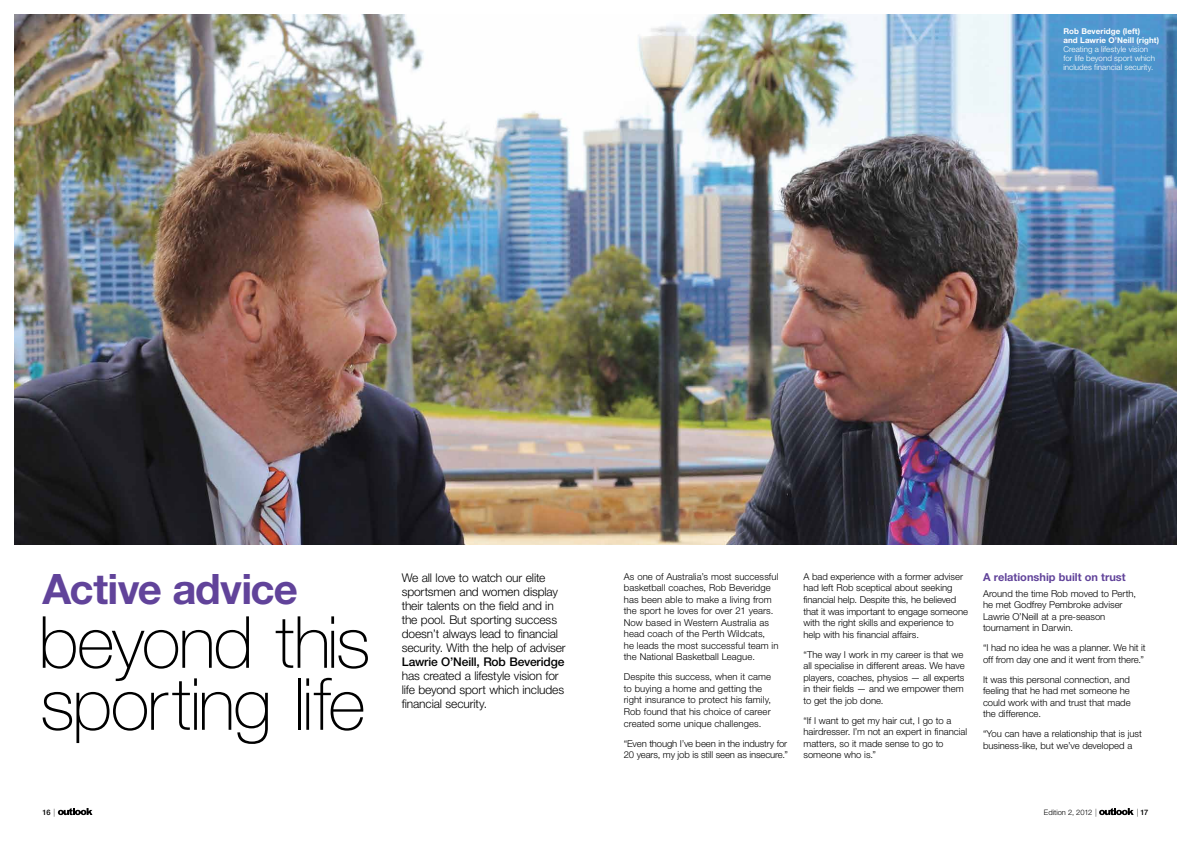
<style>
.page{position:relative;width:1191px;height:842px;background:#fff}
.page>*{position:absolute;margin:0;border:0;box-sizing:border-box;transform-origin:0 0}
.t1{font:100 72px/62px "Helvetica Neue LT Std";letter-spacing:-.03em;color:#000}
.t2{font:700 42px "Helvetica Neue LT Std";letter-spacing:-.015em;color:#61439a}
.t3{font:300 12px/14px "Helvetica Neue LT Std";letter-spacing:-.01em;color:#000}
.t4{font:500 12px "Helvetica Neue LT Std";letter-spacing:-.01em;color:#000}
.t5{font:700 11px "Helvetica Neue LT Std";color:#61439a}
.t6{font:300 9.5px/11.5px "Helvetica Neue LT Std";color:#000}
.t7{font:300 8px/9px "Helvetica Neue LT Std";letter-spacing:.005em;color:#fff}
.t8{font:700 8px/9px "Helvetica Neue LT Std";letter-spacing:.015em;color:#fff}
.t9{font:300 7.5px "Helvetica Neue LT Std";letter-spacing:-.005em;color:#000}
.t10{font:500 7.5px "Helvetica Neue LT Std";color:#000}
.s1{font-weight:100;font-size:8px}
</style>
<div class="page">
<svg style="left:58px;top:808px;width:34px;height:7px"></svg>
<svg style="left:1099px;top:808px;width:34px;height:7px"></svg>
<img style="left:14px;top:14px;width:1162px;height:531px">
<p class="t8" style="left:1063px;top:27px;width:97px">Rob Beveridge (left)<br>and Lawrie O’Neill (right)</p>
<p class="t7" style="left:1063px;top:45px;width:93px">Creating a lifestyle vision for life beyond sport which includes financial security.</p>
<h2 class="t2" style="left:43px;top:563px;width:257px">Active advice</h2>
<h1 class="t1" style="left:38px;top:611px;width:334px">beyond this sporting life</h1>
<p class="t3" style="left:402px;top:570px;width:165px">We all love to watch our elite sportsmen and women display their talents on the field and in the pool. But sporting success doesn’t always lead to financial security. With the help of adviser</p>
<p class="t4" style="left:402px;top:654px;width:164px">Lawrie O’Neill, Rob Beveridge</p>
<p class="t3" style="left:402px;top:668px;width:164px">has created a lifestyle vision for life beyond sport which includes financial security.</p>
<p class="t6" style="left:624px;top:571px;width:156px">As one of Australia’s most successful basketball coaches, Rob Beveridge has been able to make a living from the sport he loves for over 21 years.<br>Now based in Western Australia as head coach of the Perth Wildcats,<br>he leads the most successful team in the National Basketball League.</p>
<p class="t6" style="left:624px;top:671px;width:149px">Despite this success, when it came to buying a home and getting the right insurance to protect his family, Rob found that his choice of career created some unique challenges.</p>
<p class="t6" style="left:624px;top:737px;width:166px">“Even though I’ve been in the industry for<br>20 years, my job is still seen as insecure.”</p>
<p class="t6" style="left:803px;top:571px;width:166px">A bad experience with a former adviser had left Rob sceptical about seeking financial help. Despite this, he believed that it was important to engage someone with the right skills and experience to help with his financial affairs.</p>
<p class="t6" style="left:803px;top:648px;width:163px">“The way I work in my career is that we all specialise in different areas. We have players, coaches, physios — all experts in their fields — and we empower them to get the job done.</p>
<p class="t6" style="left:803px;top:714px;width:165px">“If I want to get my hair cut, I go to a hairdresser. I’m not an expert in financial matters, so it made sense to go to someone who is.”</p>
<p class="t5" style="left:983px;top:570px;width:144px">A relationship built on trust</p>
<p class="t6" style="left:983px;top:587px;width:154px">Around the time Rob moved to Perth, he met Godfrey Pembroke adviser<br>Lawrie O’Neill at a pre-season tournament in Darwin.</p>
<p class="t6" style="left:983px;top:642px;width:164px">“I had no idea he was a planner. We hit it off from day one and it went from there.”</p>
<p class="t6" style="left:983px;top:673px;width:149px;text-align:justify">It was this personal connection, and feeling that he had met someone he could work with and trust that made the difference.</p>
<p class="t6" style="left:983px;top:728px;width:160px">“You can have a relationship that is just business-like, but we’ve developed a</p>
<p class="t10" style="left:43px;top:808px;width:14px">16 <span class="s1">|</span></p>
<p class="t9" style="left:1044px;top:808px;width:55px">Edition 2, 2012 <span class="s1">|</span></p>
<p class="t10" style="left:1136px;top:808px;width:13px"><span class="s1">|</span> 17</p>
</div>
